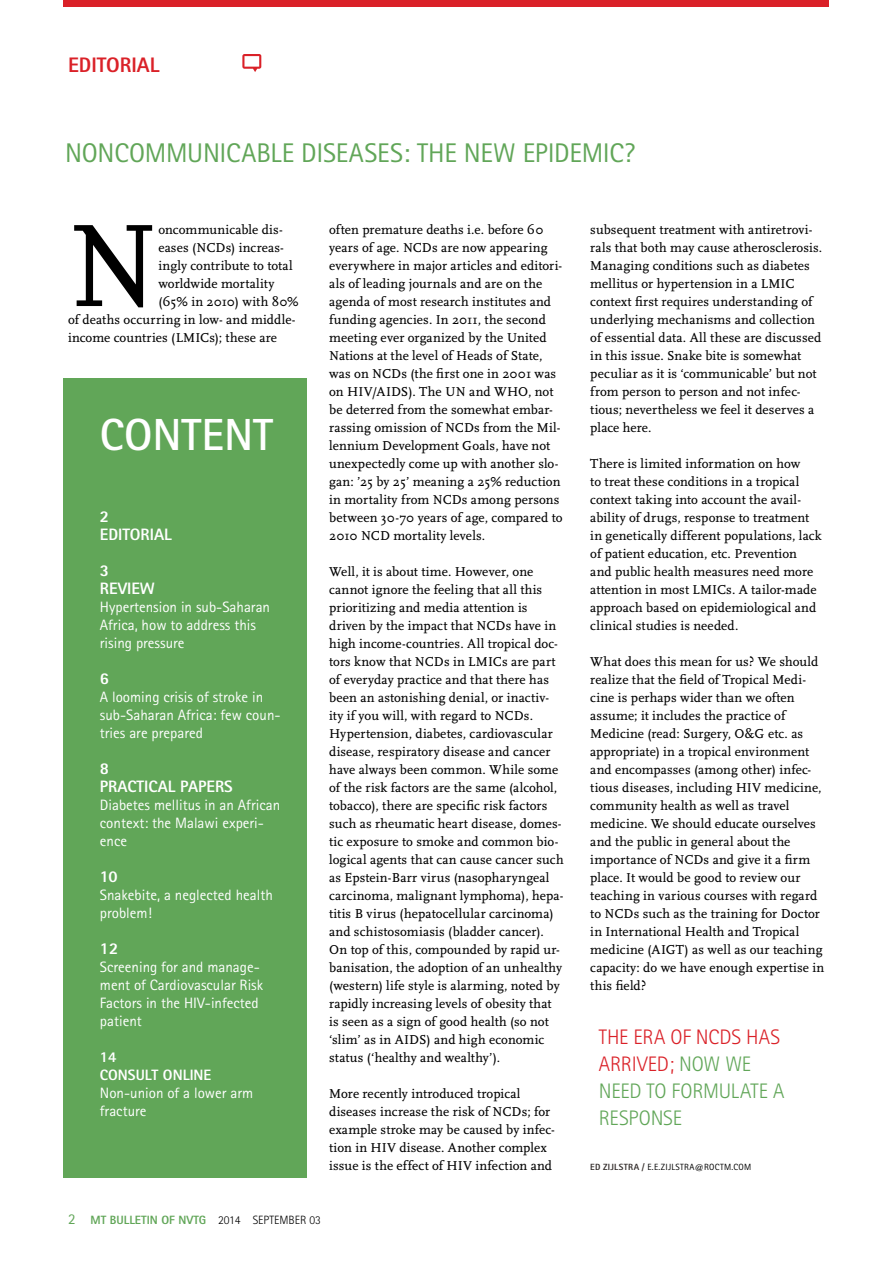
<style>
.page{position:relative;width:893px;height:1263px;background:#fff}
.page>*{position:absolute;margin:0;border:0;box-sizing:border-box;transform-origin:0 0}
.t1{font:122.55px "AD Scala Romein";color:#000}
.t2{font:700 45px "Rotis Sans Serif Std";color:#fff}
.t3{font:27px "Rotis Sans Serif";letter-spacing:-.01em;color:#61a658}
.t4{font:300 21px/27px "Rotis Sans Serif";letter-spacing:-.01em;color:#61a658}
.t5{font:800 21px "Rotis Sans Serif Std";color:#da2128}
.t6{font:800 16.5px/18px "Rotis Sans Serif";color:#fff}
.t7{font:15px/18px "Rotis Sans Serif";color:#fff}
.t8{font:800 15px/18px "Rotis Sans Serif";color:#fff}
.t9{font:13.5px/18px "AD Scala Romein";letter-spacing:.01em;color:#000}
.t10{font:800 12px "Rotis Sans Serif Std";color:#61a658}
.t11{font:9px "Rotis Sans Serif";letter-spacing:.035em;color:#000}
.s1{font-weight:400;font-size:15px}
.s2{font-family:"Rotis Sans Serif";font-weight:300;color:#000}
.s3{color:#da2128}
.s4{font-weight:800;color:#332d2b}
</style>
<div class="page">
<div style="left:64px;top:0;width:765px;height:7px;background:#da2128"></div>
<svg style="left:242px;top:54px;width:19px;height:18px"></svg>
<div style="left:64px;top:378px;width:243px;height:800px;background:#61a658"></div>
<h3 class="t5" style="left:68px;top:52px;width:93px">EDITORIAL</h3>
<h3 class="t3" style="left:65px;top:137px;width:572px">NONCOMMUNICABLE DISEASES: THE NEW EPIDEMIC?</h3>
<h1 class="t1" style="left:68px;top:199px;width:92px">N</h1>
<p class="t9" style="left:158px;top:221px;width:126px">oncommunicable dis-</p>
<p class="t9" style="left:158px;top:239px;width:127px">eases (NCDs) increas-</p>
<p class="t9" style="left:158px;top:257px;width:136px">ingly contribute to total</p>
<p class="t9" style="left:158px;top:275px;width:117px">worldwide mortality</p>
<p class="t9" style="left:158px;top:293px;width:142px">(65% in 2010) with 80%</p>
<p class="t9" style="left:68px;top:311px;width:229px">of deaths occurring in low- and middle-</p>
<p class="t9" style="left:68px;top:329px;width:211px">income countries (LMICs); these are</p>
<h2 class="t2" style="left:100px;top:406px;width:175px">CONTENT</h2>
<p class="t6" style="left:100px;top:507px;width:73px">2<br>EDITORIAL</p>
<p class="t6" style="left:100px;top:561px;width:57px">3<br>REVIEW</p>
<p class="t7" style="left:100px;top:598px;width:172px">Hypertension in sub-Saharan<br>Africa, how to address this rising pressure</p>
<p class="t6" style="left:100px;top:669px;width:11px">6</p>
<p class="t7" style="left:100px;top:688px;width:182px">A looming crisis of stroke in sub-Saharan Africa: few coun&shy;tries are prepared</p>
<p class="t6" style="left:100px;top:759px;width:134px">8<br>PRACTICAL PAPERS</p>
<p class="t7" style="left:100px;top:796px;width:182px">Diabetes mellitus in an African context: the Malawi experi&shy;ence</p>
<p class="t6" style="left:100px;top:867px;width:19px">10</p>
<p class="t7" style="left:100px;top:886px;width:174px">Snakebite, a neglected health problem!</p>
<p class="t6" style="left:100px;top:939px;width:20px">12</p>
<p class="t7" style="left:100px;top:958px;width:165px">Screening for and manage&shy;ment of Cardiovascular Risk<br>Factors in the HIV-infected patient</p>
<p class="t8" style="left:100px;top:1048px;width:113px">14<br>CONSULT ONLINE</p>
<p class="t7" style="left:100px;top:1084px;width:155px">Non-union of a lower arm fracture</p>
<p class="t9" style="left:329px;top:221px;width:235px">often premature deaths i.e. before 60 years of age. NCDs are now appearing everywhere in major articles and editori&shy;als of leading journals and are on the agenda of most research institutes and funding agencies. In 2011, the second meeting ever organized by the United Nations at the level of Heads of State, was on NCDs (the first one in 2001 was on HIV/AIDS). The UN and WHO, not be deterred from the somewhat embar&shy;rassing omission of NCDs from the Mil&shy;lennium Development Goals, have not unexpectedly come up with another slo&shy;gan: ’25 by 25’ meaning a 25% reduction in mortality from NCDs among persons between 30-70 years of age, compared to 2010 NCD mortality levels.</p>
<p class="t9" style="left:329px;top:563px;width:236px">Well, it is about time. However, one cannot ignore the feeling that all this prioritizing and media attention is driven by the impact that NCDs have in high income-countries. All tropical doc&shy;tors know that NCDs in LMICs are part of everyday practice and that there has been an astonishing denial, or inactiv&shy;ity if you will, with regard to NCDs.<br>Hypertension, diabetes, cardiovascular disease, respiratory disease and cancer have always been common. While some of the risk factors are the same (alcohol, tobacco), there are specific risk factors such as rheumatic heart disease, domes&shy;tic exposure to smoke and common bio&shy;logical agents that can cause cancer such as Epstein-Barr virus (nasopharyngeal carcinoma, malignant lymphoma), hepa&shy;titis B virus (hepatocellular carcinoma) and schistosomiasis (bladder cancer).<br>On top of this, compounded by rapid ur&shy;banisation, the adoption of an unhealthy (western) life style is alarming, noted by rapidly increasing levels of obesity that is seen as a sign of good health (so not ‘slim’ as in AIDS) and high economic status (‘healthy and wealthy’).</p>
<p class="t9" style="left:329px;top:1085px;width:227px">More recently introduced tropical diseases increase the risk of NCDs; for example stroke may be caused by infec&shy;tion in HIV disease. Another complex issue is the effect of HIV infection and</p>
<p class="t10" style="left:68px;top:1212px;width:254px"><span class="s1">2</span> MT BULLETIN OF NVTG <span class="s2">2014 SEPTEMBER 03</span></p>
<p class="t9" style="left:590px;top:221px;width:233px">subsequent treatment with antiretrovi&shy;rals that both may cause atherosclerosis.<br>Managing conditions such as diabetes mellitus or hypertension in a LMIC context first requires understanding of underlying mechanisms and collection of essential data. All these are discussed in this issue. Snake bite is somewhat peculiar as it is ‘communicable’ but not from person to person and not infec&shy;tious; nevertheless we feel it deserves a place here.</p>
<p class="t9" style="left:590px;top:455px;width:233px">There is limited information on how<br>to treat these conditions in a tropical context taking into account the avail&shy;ability of drugs, response to treatment in genetically different populations, lack of patient education, etc. Prevention<br>and public health measures need more attention in most LMICs. A tailor-made approach based on epidemiological and clinical studies is needed.</p>
<p class="t9" style="left:590px;top:653px;width:235px">What does this mean for us? We should realize that the field of Tropical Medi&shy;cine is perhaps wider than we often assume; it includes the practice of Medicine (read: Surgery, O&amp;G etc. as appropriate) in a tropical environment and encompasses (among other) infec&shy;tious diseases, including HIV medicine, community health as well as travel medicine. We should educate ourselves and the public in general about the importance of NCDs and give it a firm place. It would be good to review our teaching in various courses with regard to NCDs such as the training for Doctor in International Health and Tropical medicine (AIGT) as well as our teaching capacity: do we have enough expertise in this field?</p>
<h3 class="t4" style="left:599px;top:1023px;width:187px"><span class="s3">THE ERA OF NCDS HAS<br>ARRIVED;</span> NOW WE<br>NEED TO FORMULATE A<br>RESPONSE</h3>
<p class="t11" style="left:590px;top:1162px;width:163px"><span class="s4">ED ZIJLSTRA /</span> E.E.ZIJLSTRA@ROCTM.COM</p>
</div>
